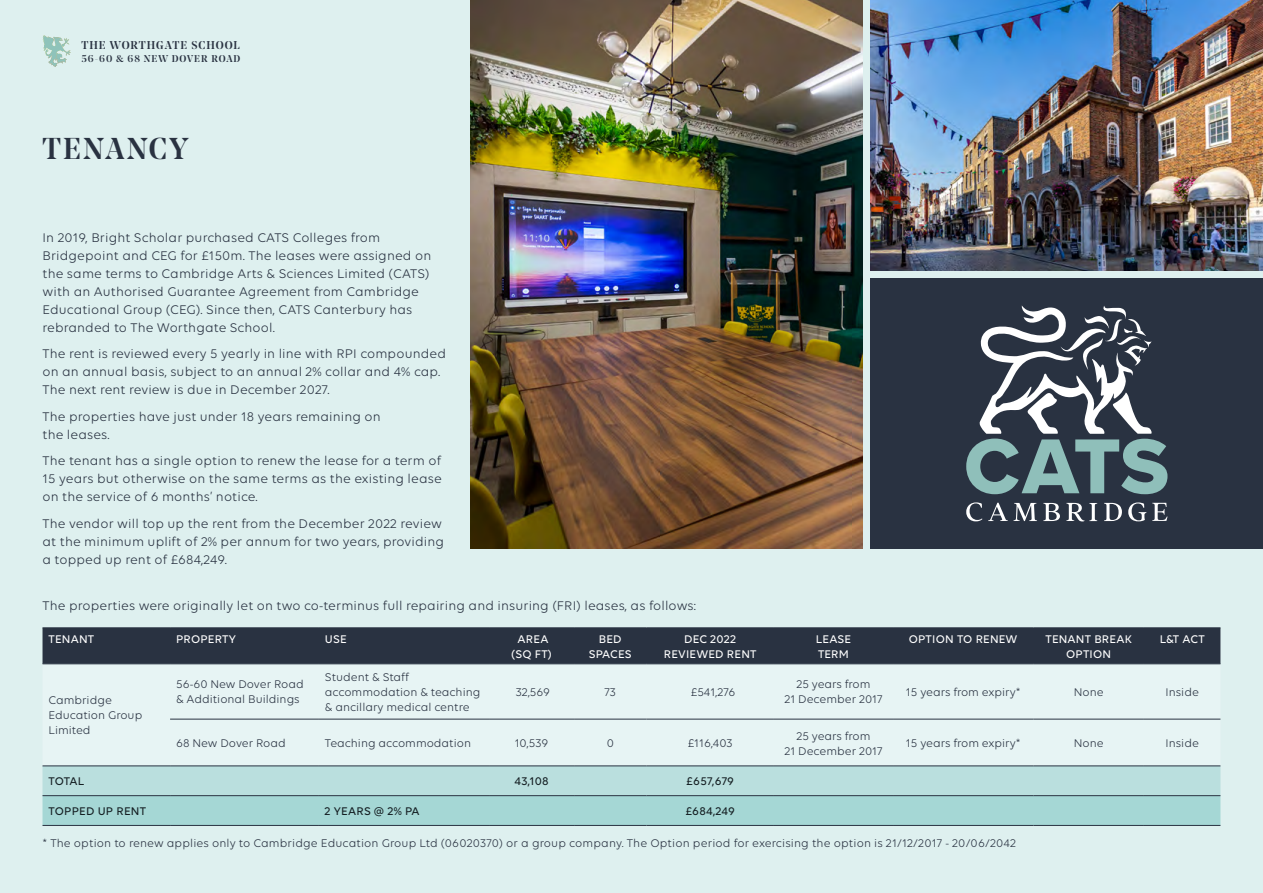
<style>
.page{position:relative;width:1263px;height:893px;background:#def0ef}
.page>*{position:absolute;margin:0;border:0;box-sizing:border-box;transform-origin:0 0}
.t1{font:500 30px "Noe Display";letter-spacing:.07em;color:#293241}
.t2{font:13.5px/18px "Volte";letter-spacing:.01em;color:#293241}
.t3{font:12px/15px "Volte";color:#293241}
.t4{font:500 12px/15px "Volte";letter-spacing:.02em;color:#fff;text-align:center}
.t5{font:500 12px "Volte";letter-spacing:.02em;color:#151f23}
.t6{font:500 11.25px "Noe Display";letter-spacing:.09em;color:#293241}
.t7{font:500 9.75px "Noe Display";letter-spacing:.1em;color:#293241}
</style>
<div class="page">
<img style="left:871px;top:0;width:392px;height:270px">
<div style="left:871px;top:279px;width:392px;height:270px;background:#293241"></div>
<svg style="left:966px;top:502px;width:201px;height:19px"></svg>
<svg style="left:966px;top:305px;width:201px;height:189px"></svg>
<img style="left:470px;top:0;width:392px;height:549px">
<div style="left:43px;top:628px;width:1177px;height:35px;background:#293241"></div>
<div style="left:43px;top:664px;width:1177px;height:55px;background:#e7f4f4"></div>
<svg style="left:43px;top:766px;width:1177px;height:59px;background:#add9d7"></svg>
<hr style="left:43px;top:627px;width:127px;height:1px;background:#293241">
<hr style="left:170px;top:627px;width:149px;height:1px;background:#293241">
<hr style="left:319px;top:627px;width:170px;height:1px;background:#293241">
<hr style="left:489px;top:627px;width:85px;height:1px;background:#293241">
<hr style="left:574px;top:627px;width:72px;height:1px;background:#293241">
<hr style="left:646px;top:627px;width:128px;height:1px;background:#293241">
<hr style="left:774px;top:627px;width:119px;height:1px;background:#293241">
<hr style="left:893px;top:627px;width:140px;height:1px;background:#293241">
<hr style="left:1033px;top:627px;width:111px;height:1px;background:#293241">
<hr style="left:1144px;top:627px;width:76px;height:1px;background:#293241">
<hr style="left:43px;top:663px;width:127px;height:1px;background:#293241">
<hr style="left:170px;top:663px;width:149px;height:1px;background:#293241">
<hr style="left:319px;top:663px;width:170px;height:1px;background:#293241">
<hr style="left:489px;top:663px;width:85px;height:1px;background:#293241">
<hr style="left:574px;top:663px;width:72px;height:1px;background:#293241">
<hr style="left:646px;top:663px;width:128px;height:1px;background:#293241">
<hr style="left:774px;top:663px;width:119px;height:1px;background:#293241">
<hr style="left:893px;top:663px;width:140px;height:1px;background:#293241">
<hr style="left:1033px;top:663px;width:111px;height:1px;background:#293241">
<hr style="left:1144px;top:663px;width:76px;height:1px;background:#293241">
<hr style="left:170px;top:719px;width:149px;height:1px;background:#293241">
<hr style="left:319px;top:719px;width:170px;height:1px;background:#293241">
<hr style="left:489px;top:719px;width:85px;height:1px;background:#293241">
<hr style="left:574px;top:719px;width:72px;height:1px;background:#293241">
<hr style="left:646px;top:719px;width:128px;height:1px;background:#293241">
<hr style="left:774px;top:719px;width:119px;height:1px;background:#293241">
<hr style="left:893px;top:719px;width:140px;height:1px;background:#293241">
<hr style="left:1033px;top:719px;width:111px;height:1px;background:#293241">
<hr style="left:1144px;top:719px;width:76px;height:1px;background:#293241">
<hr style="left:43px;top:765px;width:127px;height:1px;background:#293241">
<hr style="left:170px;top:765px;width:149px;height:1px;background:#293241">
<hr style="left:319px;top:765px;width:170px;height:1px;background:#293241">
<hr style="left:489px;top:765px;width:85px;height:1px;background:#293241">
<hr style="left:574px;top:765px;width:72px;height:1px;background:#293241">
<hr style="left:646px;top:765px;width:128px;height:1px;background:#293241">
<hr style="left:774px;top:765px;width:119px;height:1px;background:#293241">
<hr style="left:893px;top:765px;width:140px;height:1px;background:#293241">
<hr style="left:1033px;top:765px;width:111px;height:1px;background:#293241">
<hr style="left:1144px;top:765px;width:76px;height:1px;background:#293241">
<hr style="left:43px;top:795px;width:127px;height:1px;background:#293241">
<hr style="left:170px;top:795px;width:149px;height:1px;background:#293241">
<hr style="left:319px;top:795px;width:170px;height:1px;background:#293241">
<hr style="left:489px;top:795px;width:85px;height:1px;background:#293241">
<hr style="left:574px;top:795px;width:72px;height:1px;background:#293241">
<hr style="left:646px;top:795px;width:128px;height:1px;background:#293241">
<hr style="left:774px;top:795px;width:119px;height:1px;background:#293241">
<hr style="left:893px;top:795px;width:140px;height:1px;background:#293241">
<hr style="left:1033px;top:795px;width:111px;height:1px;background:#293241">
<hr style="left:1144px;top:795px;width:76px;height:1px;background:#293241">
<hr style="left:43px;top:825px;width:127px;height:1px;background:#293241">
<hr style="left:170px;top:825px;width:149px;height:1px;background:#293241">
<hr style="left:319px;top:825px;width:170px;height:1px;background:#293241">
<hr style="left:489px;top:825px;width:85px;height:1px;background:#293241">
<hr style="left:574px;top:825px;width:72px;height:1px;background:#293241">
<hr style="left:646px;top:825px;width:128px;height:1px;background:#293241">
<hr style="left:774px;top:825px;width:119px;height:1px;background:#293241">
<hr style="left:893px;top:825px;width:140px;height:1px;background:#293241">
<hr style="left:1033px;top:825px;width:111px;height:1px;background:#293241">
<hr style="left:1144px;top:825px;width:76px;height:1px;background:#293241">
<svg style="left:42px;top:35px;width:29px;height:32px"></svg>
<p class="t6" style="left:81px;top:38px;width:160px">THE WORTHGATE SCHOOL</p>
<p class="t7" style="left:81px;top:52px;width:160px">56-60 &amp; 68 NEW DOVER ROAD</p>
<h1 class="t1" style="left:43px;top:129px;width:147px">TENANCY</h1>
<p class="t2" style="left:43px;top:228px;width:390px">In 2019, Bright Scholar purchased CATS Colleges from Bridgepoint and CEG for £150m. The leases were assigned on the same terms to Cambridge Arts &amp; Sciences Limited (CATS) with an Authorised Guarantee Agreement from Cambridge Educational Group (CEG). Since then, CATS Canterbury has rebranded to The Worthgate School.</p>
<p class="t2" style="left:43px;top:345px;width:405px">The rent is reviewed every 5 yearly in line with RPI compounded on an annual basis, subject to an annual 2% collar and 4% cap.<br>The next rent review is due in December 2027.</p>
<p class="t2" style="left:43px;top:407px;width:340px">The properties have just under 18 years remaining on the leases.</p>
<p class="t2" style="left:43px;top:452px;width:401px;text-align:justify">The tenant has a single option to renew the lease for a term of 15 years but otherwise on the same terms as the existing lease on the service of 6 months’ notice.</p>
<p class="t2" style="left:43px;top:514px;width:403px">The vendor will top up the rent from the December 2022 review at the minimum uplift of 2% per annum for two years, providing a topped up rent of £684,249.</p>
<p class="t2" style="left:43px;top:596px;width:655px">The properties were originally let on two co-terminus full repairing and insuring (FRI) leases, as follows:</p>
<p class="t4" style="left:49px;top:631px;width:47px">TENANT</p>
<p class="t4" style="left:176px;top:631px;width:61px">PROPERTY</p>
<p class="t4" style="left:325px;top:631px;width:23px">USE</p>
<p class="t4" style="left:511px;top:631px;width:42px">AREA (SQ FT)</p>
<p class="t4" style="left:589px;top:631px;width:44px">BED<br>SPACES</p>
<p class="t4" style="left:664px;top:631px;width:94px">DEC 2022<br>REVIEWED RENT</p>
<p class="t4" style="left:816px;top:631px;width:37px;text-align:left">LEASE<br>TERM</p>
<p class="t4" style="left:909px;top:631px;width:110px">OPTION TO RENEW</p>
<p class="t4" style="left:1045px;top:631px;width:88px">TENANT BREAK<br>OPTION</p>
<p class="t4" style="left:1160px;top:631px;width:46px">L&amp;T ACT</p>
<p class="t3" style="left:49px;top:693px;width:95px">Cambridge<br>Education Group<br>Limited</p>
<p class="t3" style="left:176px;top:677px;width:129px">56-60 New Dover Road &amp; Additional Buildings</p>
<p class="t3" style="left:325px;top:669px;width:157px">Student &amp; Staff accommodation &amp; teaching &amp; ancillary medical centre</p>
<p class="t3" style="left:516px;top:684px;width:36px">32,569</p>
<p class="t3" style="left:604px;top:684px;width:13px">73</p>
<p class="t3" style="left:691px;top:684px;width:46px">£541,276</p>
<p class="t3" style="left:784px;top:677px;width:100px;text-align:center">25 years from<br>21 December 2017</p>
<p class="t3" style="left:906px;top:684px;width:116px">15 years from expiry*</p>
<p class="t3" style="left:1074px;top:684px;width:31px">None</p>
<p class="t3" style="left:1165px;top:684px;width:35px">Inside</p>
<p class="t3" style="left:176px;top:735px;width:111px">68 New Dover Road</p>
<p class="t3" style="left:325px;top:735px;width:148px">Teaching accommodation</p>
<p class="t3" style="left:515px;top:735px;width:35px">10,539</p>
<p class="t3" style="left:607px;top:735px;width:9px">0</p>
<p class="t3" style="left:688px;top:735px;width:47px">£116,403</p>
<p class="t3" style="left:784px;top:728px;width:100px;text-align:center">25 years from<br>21 December 2017</p>
<p class="t3" style="left:906px;top:735px;width:116px">15 years from expiry*</p>
<p class="t3" style="left:1074px;top:735px;width:31px">None</p>
<p class="t3" style="left:1165px;top:735px;width:35px">Inside</p>
<p class="t5" style="left:49px;top:774px;width:37px">TOTAL</p>
<p class="t5" style="left:514px;top:774px;width:36px">43,108</p>
<p class="t5" style="left:686px;top:774px;width:49px">£657,679</p>
<p class="t5" style="left:49px;top:804px;width:99px">TOPPED UP RENT</p>
<p class="t5" style="left:325px;top:804px;width:97px">2 YEARS @ 2% PA</p>
<p class="t5" style="left:685px;top:804px;width:51px">£684,249</p>
<p class="t3" style="left:43px;top:836px;width:975px">* The option to renew applies only to Cambridge Education Group Ltd (06020370) or a group company. The Option period for exercising the option is 21/12/2017 - 20/06/2042</p>
</div>
